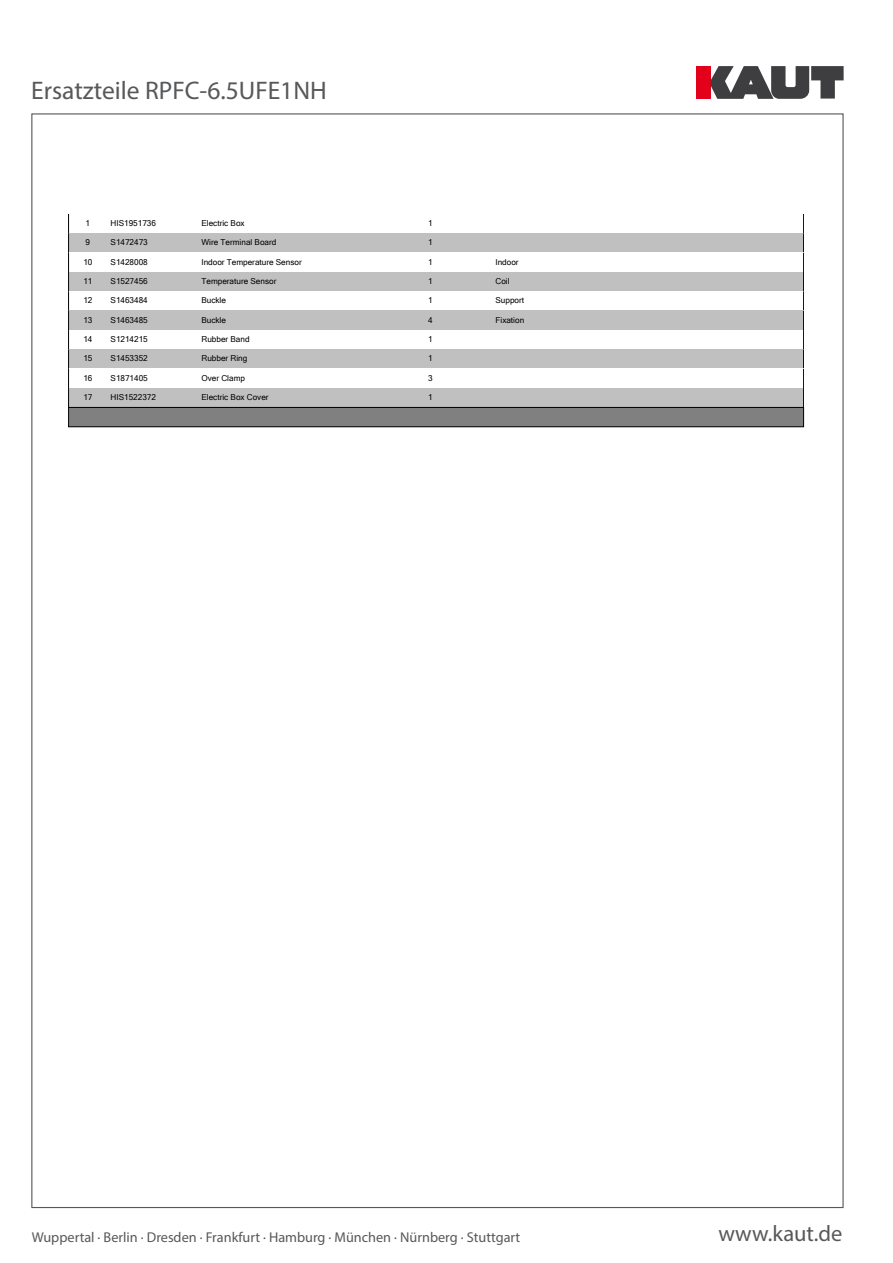
<style>
.page{position:relative;width:893px;height:1263px;background:#fff}
.page>*{position:absolute;margin:0;border:0;box-sizing:border-box;transform-origin:0 0}
.t1{font:25.5px "Myriad Pro";color:#57585a}
.t2{font:22.5px "Myriad Pro";letter-spacing:.005em;color:#57585a}
.t3{font:14.25px "Myriad Pro";color:#57585a}
.t4{font:8.25px "Microsoft Sans Serif";color:#000}
</style>
<div class="page">
<div style="left:696px;top:66px;width:15px;height:33px;background:#e2001a"></div>
<svg style="left:711px;top:66px;width:133px;height:33px"></svg>
<div style="left:69px;top:233px;width:734px;height:20px;background:#c0c0c0"></div>
<div style="left:69px;top:272px;width:734px;height:19px;background:#c0c0c0"></div>
<div style="left:69px;top:311px;width:734px;height:19px;background:#c0c0c0"></div>
<div style="left:69px;top:349px;width:734px;height:20px;background:#c0c0c0"></div>
<div style="left:69px;top:388px;width:734px;height:19px;background:#c0c0c0"></div>
<svg style="left:69px;top:214px;width:1px;height:193px"></svg>
<svg style="left:803px;top:214px;width:1px;height:193px"></svg>
<div style="left:69px;top:407px;width:734px;height:22px;background:#b7b7b7"></div>
<div style="left:69px;top:407px;width:734px;height:20px;background:#808080"></div>
<div style="left:69px;top:407px;width:735px;height:20px;border:1px solid #000"></div>
<h1 class="t1" style="left:31px;top:74px;width:297px">Ersatzteile RPFC-6.5UFE1NH</h1>
<p class="t4" style="left:86px;top:218px;width:6px">1</p>
<p class="t4" style="left:111px;top:218px;width:47px">HIS1951736</p>
<p class="t4" style="left:201px;top:218px;width:45px">Electric Box</p>
<p class="t4" style="left:428px;top:218px;width:6px">1</p>
<p class="t4" style="left:86px;top:237px;width:6px">9</p>
<p class="t4" style="left:111px;top:237px;width:39px">S1472473</p>
<p class="t4" style="left:201px;top:237px;width:76px">Wire Terminal Board</p>
<p class="t4" style="left:428px;top:237px;width:6px">1</p>
<p class="t4" style="left:83px;top:256px;width:11px">10</p>
<p class="t4" style="left:111px;top:256px;width:39px">S1428008</p>
<p class="t4" style="left:201px;top:256px;width:102px">Indoor Temperature Sensor</p>
<p class="t4" style="left:428px;top:256px;width:6px">1</p>
<p class="t4" style="left:495px;top:256px;width:25px">Indoor</p>
<p class="t4" style="left:83px;top:276px;width:11px">11</p>
<p class="t4" style="left:111px;top:276px;width:39px">S1527456</p>
<p class="t4" style="left:201px;top:276px;width:76px">Temperature Sensor</p>
<p class="t4" style="left:428px;top:276px;width:6px">1</p>
<p class="t4" style="left:495px;top:276px;width:16px">Coil</p>
<p class="t4" style="left:83px;top:295px;width:11px">12</p>
<p class="t4" style="left:111px;top:295px;width:39px">S1463484</p>
<p class="t4" style="left:201px;top:295px;width:26px">Buckle</p>
<p class="t4" style="left:428px;top:295px;width:6px">1</p>
<p class="t4" style="left:495px;top:295px;width:30px">Support</p>
<p class="t4" style="left:83px;top:314px;width:11px">13</p>
<p class="t4" style="left:111px;top:314px;width:39px">S1463485</p>
<p class="t4" style="left:201px;top:314px;width:26px">Buckle</p>
<p class="t4" style="left:428px;top:314px;width:6px">4</p>
<p class="t4" style="left:495px;top:314px;width:30px">Fixation</p>
<p class="t4" style="left:83px;top:334px;width:11px">14</p>
<p class="t4" style="left:111px;top:334px;width:39px">S1214215</p>
<p class="t4" style="left:201px;top:334px;width:50px">Rubber Band</p>
<p class="t4" style="left:428px;top:334px;width:6px">1</p>
<p class="t4" style="left:83px;top:353px;width:11px">15</p>
<p class="t4" style="left:111px;top:353px;width:39px">S1453352</p>
<p class="t4" style="left:201px;top:353px;width:47px">Rubber Ring</p>
<p class="t4" style="left:428px;top:353px;width:6px">1</p>
<p class="t4" style="left:83px;top:372px;width:11px">16</p>
<p class="t4" style="left:111px;top:372px;width:39px">S1871405</p>
<p class="t4" style="left:201px;top:372px;width:45px">Over Clamp</p>
<p class="t4" style="left:428px;top:372px;width:6px">3</p>
<p class="t4" style="left:83px;top:392px;width:11px">17</p>
<p class="t4" style="left:111px;top:392px;width:47px">HIS1522372</p>
<p class="t4" style="left:201px;top:392px;width:69px">Electric Box Cover</p>
<p class="t4" style="left:428px;top:392px;width:6px">1</p>
<h3 class="t3" style="left:32px;top:1228px;width:490px">Wuppertal · Berlin · Dresden · Frankfurt · Hamburg · München · Nürnberg · Stuttgart</h3>
<h2 class="t2" style="left:718px;top:1219px;width:126px">www.kaut.de</h2>
</div>
